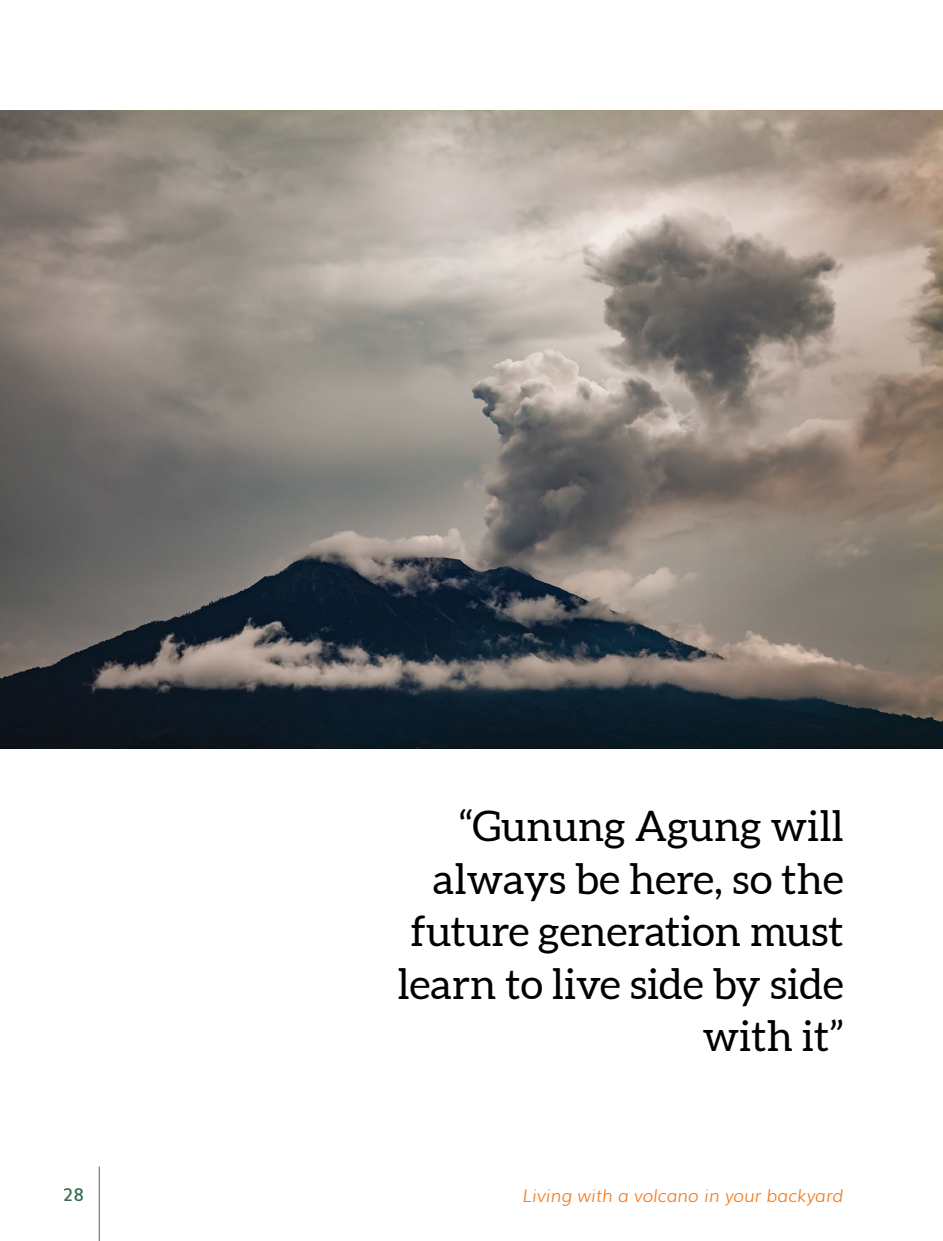
<style>
.page{position:relative;width:943px;height:1241px;background:#fff}
.page>*{position:absolute;margin:0;border:0;box-sizing:border-box;transform-origin:0 0}
.t1{font:42px/52.5px "Aleo";color:#000;text-align:right}
.t2{font:italic 300 17.5px "Muli";color:#f47b20}
.t3{font:600 17.5px "Muli";color:#34704e}
</style>
<div class="page">
<hr style="left:99px;top:1166px;width:1px;height:74px;background:#58595b">
<img style="left:0;top:110px;width:943px;height:638px">
<p class="t1" style="left:397px;top:801px;width:447px">“Gunung Agung will always be here, so the future generation must learn to live side by side with it”</p>
<p class="t3" style="left:63px;top:1179px;width:23px">28</p>
<p class="t2" style="left:522px;top:1181px;width:322px">Living with a volcano in your backyard</p>
</div>
